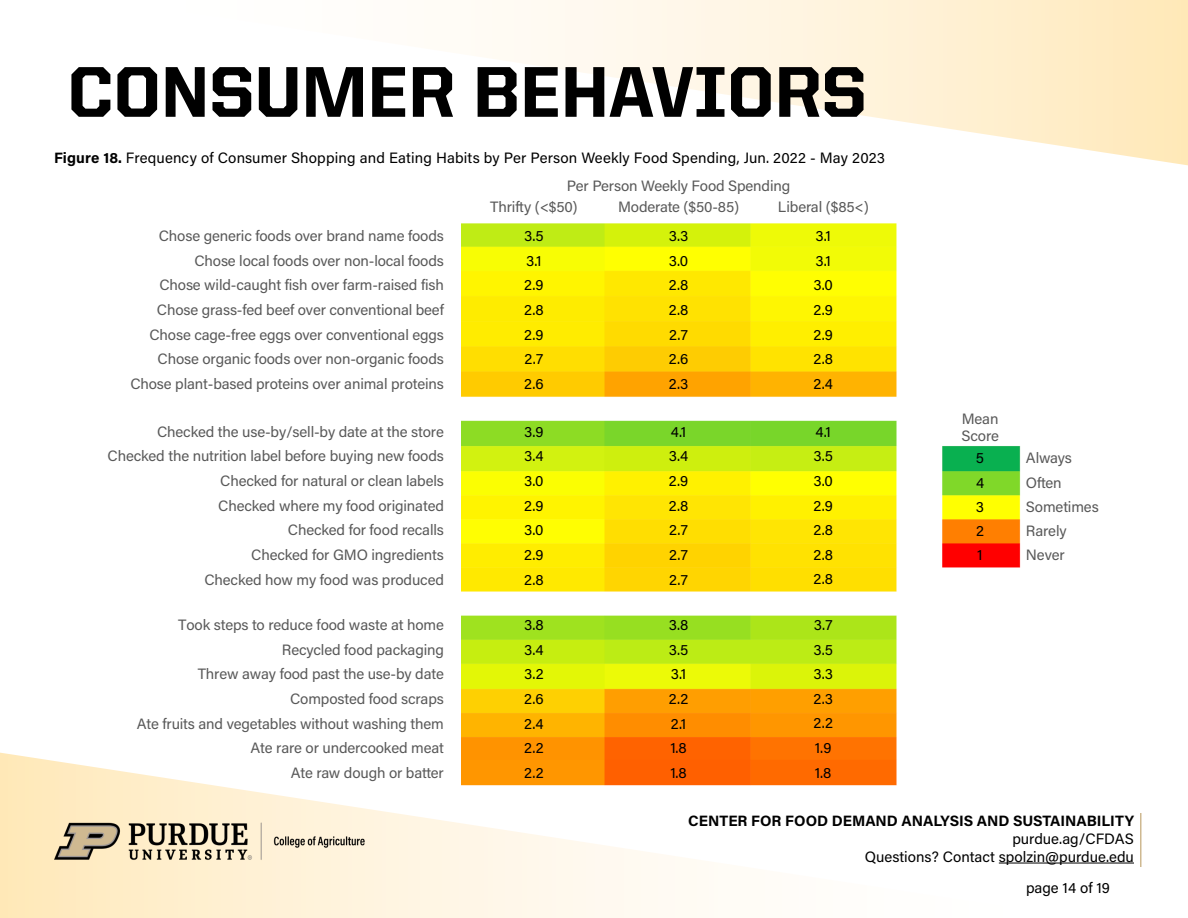
<style>
.page{position:relative;width:1188px;height:918px;background:#fff}
.page>*{position:absolute;margin:0;border:0;box-sizing:border-box;transform-origin:0 0}
.t1{font:800 72px "United Sans Reg";color:#000}
.t2{font:15px/24.6px "Acumin Pro";letter-spacing:-.01em;color:#595959;text-align:right}
.t3{font:15px/24.6px "Acumin Pro";letter-spacing:.005em;color:#000}
.t4{font:700 15px "Acumin Pro";letter-spacing:-.005em;color:#000}
.s1{font-weight:700}
</style>
<div class="page">
<svg style="left:480px;top:0;width:708px;height:165px"></svg>
<svg style="left:0;top:753px;width:1080px;height:165px"></svg>
<hr style="left:999px;top:863px;width:135px;height:1px;background:#000">
<hr style="left:1140px;top:813px;width:2px;height:54px;background:#cfb991">
<img style="left:54px;top:822px;width:367px;height:39px">
<img style="left:462px;top:223px;width:618px;height:565px">
<h1 class="t1" style="left:68px;top:52px;width:801px">CONSUMER BEHAVIORS</h1>
<p class="t3" style="left:54px;top:145px;width:833px"><span class="s1">Figure 18.</span> Frequency of Consumer Shopping and Eating Habits by Per Person Weekly Food Spending, Jun. 2022 - May 2023</p>
<p class="t2" style="left:567px;top:172px;width:225px">Per Person Weekly Food Spending</p>
<p class="t2" style="left:130px;top:223px;width:315px">Chose generic foods over brand name foods Chose local foods over non-local foods<br>Chose wild-caught fish over farm-raised fish Chose grass-fed beef over conventional beef Chose cage-free eggs over conventional eggs Chose organic foods over non-organic foods Chose plant-based proteins over animal proteins</p>
<p class="t2" style="left:108px;top:419px;width:338px">Checked the use-by/sell-by date at the store Checked the nutrition label before buying new foods Checked for natural or clean labels<br>Checked where my food originated<br>Checked for food recalls<br>Checked for GMO ingredients<br>Checked how my food was produced</p>
<p class="t2" style="left:137px;top:612px;width:309px">Took steps to reduce food waste at home<br>Recycled food packaging<br>Threw away food past the use-by date<br>Composted food scraps<br>Ate fruits and vegetables without washing them<br>Ate rare or undercooked meat<br>Ate raw dough or batter</p>
<p class="t2" style="left:490px;top:194px;width:89px">Thrifty (&lt;$50)</p>
<p class="t2" style="left:618px;top:194px;width:123px">Moderate ($50-85)</p>
<p class="t2" style="left:778px;top:194px;width:92px">Liberal ($85&lt;)</p>
<p class="t3" style="left:524px;top:223px;width:21px">3.5<br>3.1<br>2.9<br>2.8<br>2.9<br>2.7<br>2.6</p>
<p class="t3" style="left:524px;top:419px;width:21px;text-align:justify">3.9<br>3.4<br>3.0<br>2.9<br>3.0<br>2.9<br>2.8</p>
<p class="t3" style="left:524px;top:612px;width:21px;text-align:justify">3.8<br>3.4<br>3.2<br>2.6<br>2.4<br>2.2<br>2.2</p>
<p class="t3" style="left:669px;top:223px;width:21px;text-align:justify">3.3<br>3.0<br>2.8<br>2.8<br>2.7<br>2.6<br>2.3</p>
<p class="t3" style="left:669px;top:419px;width:21px">4.1<br>3.4<br>2.9<br>2.8<br>2.7<br>2.7<br>2.7</p>
<p class="t3" style="left:669px;top:612px;width:21px">3.8<br>3.5<br>3.1<br>2.2<br>2.1<br>1.8<br>1.8</p>
<p class="t3" style="left:813px;top:223px;width:21px">3.1<br>3.1<br>3.0<br>2.9<br>2.9<br>2.8<br>2.4</p>
<p class="t3" style="left:813px;top:419px;width:21px">4.1<br>3.5<br>3.0<br>2.9<br>2.8<br>2.8<br>2.8</p>
<p class="t3" style="left:813px;top:612px;width:21px;text-align:justify">3.7<br>3.5<br>3.3<br>2.3<br>2.2<br>1.9<br>1.8</p>
<p class="t2" style="left:961px;top:410px;width:39px;line-height:16.5px;text-align:left">Mean<br>Score</p>
<p class="t3" style="left:976px;top:445px;width:10px;text-align:justify">5<br>4<br>3<br>2<br>1</p>
<p class="t2" style="left:1026px;top:445px;width:74px;text-align:left">Always<br>Often<br>Sometimes<br>Rarely<br>Never</p>
<p class="t4" style="left:688px;top:810px;width:447px">CENTER FOR FOOD DEMAND ANALYSIS AND SUSTAINABILITY</p>
<p class="t3" style="left:865px;top:829px;width:271px;line-height:18px;text-align:right">purdue.ag/CFDAS<br>Questions? Contact spolzin@purdue.edu</p>
<p class="t3" style="left:1026px;top:875px;width:86px">page 14 of 19</p>
</div>
